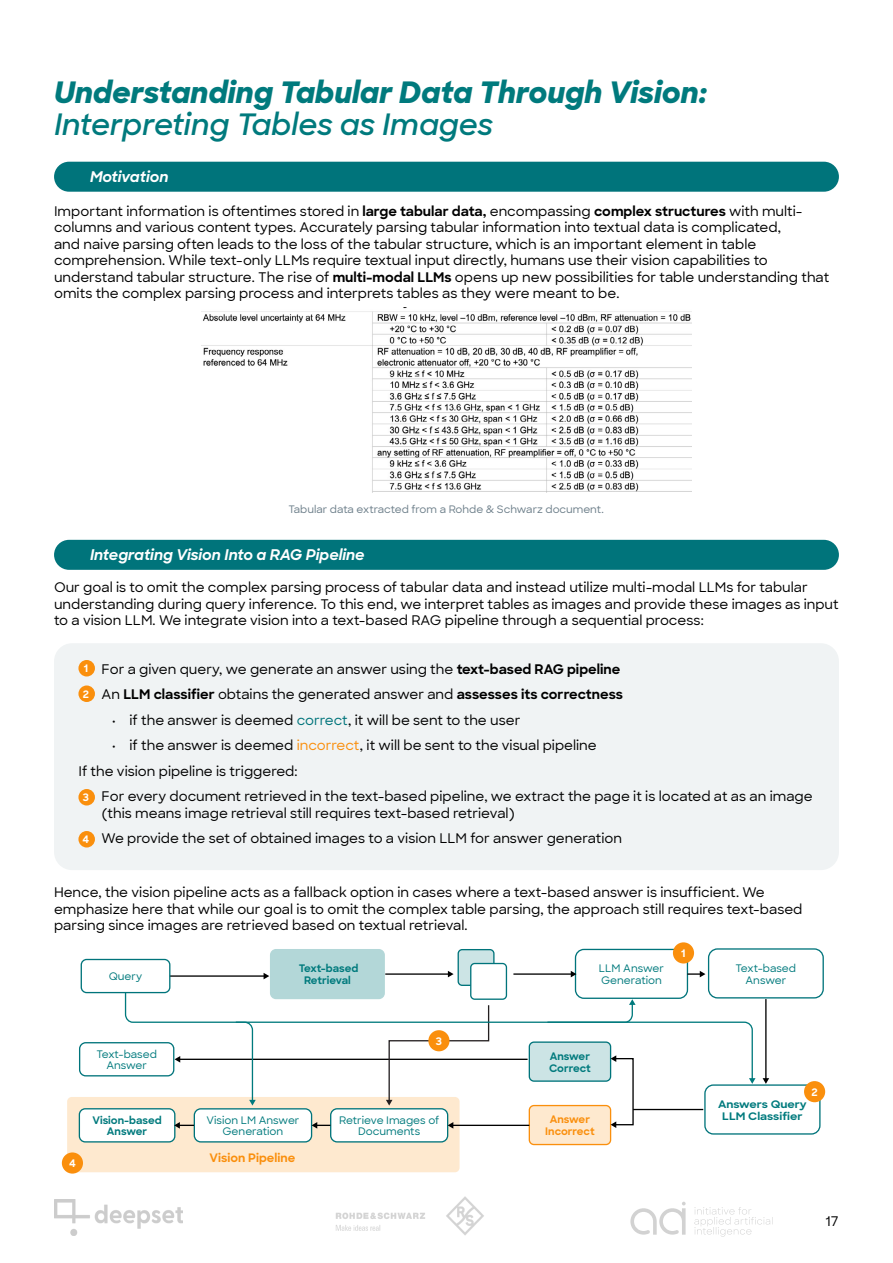
<style>
.page{position:relative;width:893px;height:1263px;background:#fff}
.page>*{position:absolute;margin:0;border:0;box-sizing:border-box;transform-origin:0 0}
.t1{font:italic 800 30px "Sharp Sans";color:#007a7d}
.t2{font:italic 600 30px "Sharp Sans";color:#007a7d}
.t3{font:italic 700 15px "Sharp Sans";color:#fff}
.t4{font:500 13.5px/16.5px "Sharp Sans";color:#000}
.t5{font:700 11.85px "Sharp Sans";color:#fa8f0d}
.t6{font:500 10.5px/11.9px "Sharp Sans";color:#007a7d;text-align:center}
.t7{font:700 10.5px/11.9px "Sharp Sans";color:#007a7d;text-align:center}
.t8{font:500 10.5px "Sharp Sans";color:#6d7f8a}
.t9{font:700 10.5px/11.9px "Sharp Sans";color:#007a7d;text-align:center;scale:1.1 1}
.t10{font:700 10.5px/11.9px "Sharp Sans";color:#fa8f0d;text-align:center}
.t11{font:700 10.5px "Sharp Sans";color:#fff}
.s1{font-weight:700}
.s2{font-weight:700;font-size:10.5px;color:#fff}
.s3{color:#00747b}
.s4{color:#fa8f0d}
</style>
<div class="page">
<img style="left:54px;top:1200px;width:129px;height:35px">
<img style="left:336px;top:1196px;width:148px;height:39px">
<svg style="left:630px;top:1202px;width:56px;height:33px"></svg>
<svg style="left:694px;top:1207px;width:77px;height:30px"></svg>
<div style="left:54px;top:643px;width:785px;height:227px;background:#f0f3f4;border-radius:18px"></div>
<div style="left:54px;top:162px;width:785px;height:30px;background:#00747b;border-radius:15px"></div>
<div style="left:54px;top:540px;width:785px;height:30px;background:#00747b;border-radius:15px"></div>
<div style="left:78px;top:660px;width:17px;height:16px;background:#fa8f0d;border-radius:50%"></div>
<div style="left:78px;top:685px;width:17px;height:17px;background:#fa8f0d;border-radius:50%"></div>
<div style="left:78px;top:789px;width:17px;height:16px;background:#fa8f0d;border-radius:50%"></div>
<div style="left:78px;top:831px;width:17px;height:16px;background:#fa8f0d;border-radius:50%"></div>
<img style="left:201px;top:307px;width:490px;height:185px">
<hr style="left:170px;top:975px;width:95px;height:2px;background:#000">
<svg style="left:264px;top:973px;width:5px;height:6px"></svg>
<div style="left:708px;top:948px;width:116px;height:50px;border:1px solid #00747b;border-radius:9px"></div>
<div style="left:79px;top:1042px;width:95px;height:34px;border:1px solid #00747b;border-radius:6px"></div>
<div style="left:67px;top:1097px;width:393px;height:75px;background:#fee9cf;border-radius:5px"></div>
<div style="left:79px;top:1109px;width:96px;height:33px;background:#fff;border-radius:6px"></div>
<div style="left:79px;top:1108px;width:96px;height:34px;border:1px solid #00747b;border-radius:6px"></div>
<div style="left:331px;top:1109px;width:117px;height:33px;background:#fff;border-radius:6px"></div>
<div style="left:330px;top:1108px;width:118px;height:34px;border:1px solid #00747b;border-radius:6px"></div>
<div style="left:270px;top:949px;width:115px;height:50px;background:#b3d7d8;border-radius:6px"></div>
<div style="left:575px;top:949px;width:113px;height:50px;border:1px solid #00747b;border-radius:8px"></div>
<div style="left:704px;top:1084px;width:116px;height:50px;border:1px solid #00747b;border-radius:8px"></div>
<div style="left:194px;top:1109px;width:118px;height:33px;background:#fff;border-radius:6px"></div>
<div style="left:194px;top:1108px;width:118px;height:34px;border:1px solid #00747b;border-radius:6px"></div>
<div style="left:529px;top:1105px;width:82px;height:39px;background:#fee9cf;border-radius:5px"></div>
<div style="left:529px;top:1105px;width:82px;height:40px;border:1px solid #fa8f0d;border-radius:5px"></div>
<div style="left:615px;top:1058px;width:19px;height:67px;border:1px solid #000"></div>
<svg style="left:611px;top:1121px;width:5px;height:7px"></svg>
<hr style="left:385px;top:973px;width:64px;height:2px;background:#000">
<svg style="left:448px;top:971px;width:6px;height:6px"></svg>
<hr style="left:513px;top:973px;width:59px;height:2px;background:#000">
<svg style="left:571px;top:971px;width:5px;height:6px"></svg>
<hr style="left:765px;top:999px;width:1px;height:80px;background:#000">
<svg style="left:763px;top:1078px;width:6px;height:6px"></svg>
<svg style="left:687px;top:971px;width:18px;height:6px"></svg>
<svg style="left:174px;top:1122px;width:20px;height:6px"></svg>
<svg style="left:312px;top:1122px;width:18px;height:6px"></svg>
<hr style="left:452px;top:1125px;width:77px;height:1px;background:#000">
<svg style="left:448px;top:1122px;width:5px;height:6px"></svg>
<hr style="left:633px;top:1109px;width:70px;height:1px;background:#000">
<div style="left:81px;top:959px;width:89px;height:34px;border:1px solid #00747b;border-radius:5px"></div>
<div style="left:804px;top:1081px;width:21px;height:21px;background:#fa8f0d;border-radius:50%"></div>
<div style="left:673px;top:942px;width:21px;height:21px;background:#fa8f0d;border-radius:50%"></div>
<div style="left:62px;top:1152px;width:21px;height:21px;background:#fa8f0d;border-radius:50%"></div>
<div style="left:458px;top:950px;width:36px;height:35px;background:#cce4e5;border-radius:4px"></div>
<div style="left:458px;top:949px;width:37px;height:37px;border:1px solid #00747b;border-radius:4px"></div>
<div style="left:471px;top:963px;width:35px;height:36px;background:#fff;border-radius:4px"></div>
<div style="left:470px;top:963px;width:37px;height:37px;border:1px solid #00747b;border-radius:4px"></div>
<svg style="left:124px;top:991px;width:631px;height:114px"></svg>
<h1 class="t1" style="left:54px;top:69px;width:655px">Understanding Tabular Data Through Vision:</h1>
<h1 class="t2" style="left:54px;top:101px;width:441px">Interpreting Tables as Images</h1>
<p class="t3" style="left:90px;top:165px;width:80px">Motivation</p>
<p class="t4" style="left:54px;top:202px;width:777px">Important information is oftentimes stored in <span class="s1">large tabular data,</span> encompassing <span class="s1">complex structures</span> with multi&shy;columns and various content types. Accurately parsing tabular information into textual data is complicated,<br>and naive parsing often leads to the loss of the tabular structure, which is an important element in table comprehension. While text-only LLMs require textual input directly, humans use their vision capabilities to understand tabular structure. The rise of <span class="s1">multi-modal LLMs</span> opens up new possibilities for table understanding that omits the complex parsing process and interprets tables as they were meant to be.</p>
<p class="t8" style="left:289px;top:501px;width:317px">Tabular data extracted from a Rohde &amp; Schwarz document.</p>
<p class="t3" style="left:90px;top:543px;width:276px">Integrating Vision Into a RAG Pipeline</p>
<p class="t4" style="left:54px;top:578px;width:786px">Our goal is to omit the complex parsing process of tabular data and instead utilize multi-modal LLMs for tabular understanding during query inference. To this end, we interpret tables as images and provide these images as input to a vision LLM. We integrate vision into a text-based RAG pipeline through a sequential process:</p>
<p class="t4" style="left:83px;top:655px;width:542px;line-height:25.5px"><span class="s2">1</span> For a given query, we generate an answer using the <span class="s1">text-based RAG pipeline<br></span><span class="s2">2</span> An <span class="s1">LLM classifier</span> obtains the generated answer and <span class="s1">assesses its correctness</span></p>
<p class="t4" style="left:111px;top:711px;width:410px">• if the answer is deemed <span class="s3">correct</span>, it will be sent to the user</p>
<p class="t4" style="left:111px;top:736px;width:487px">• if the answer is deemed <span class="s4">incorrect</span>, it will be sent to the visual pipeline</p>
<p class="t4" style="left:78px;top:762px;width:221px">If the vision pipeline is triggered:</p>
<p class="t4" style="left:83px;top:787px;width:731px"><span class="s2">3</span> For every document retrieved in the text-based pipeline, we extract the page it is located at as an image</p>
<p class="t4" style="left:83px;top:799px;width:541px;line-height:25.5px;text-indent:19px">(this means image retrieval still requires text-based retrieval)<br><span class="s2">4</span> We provide the set of obtained images to a vision LLM for answer generation</p>
<p class="t4" style="left:54px;top:883px;width:750px">Hence, the vision pipeline acts as a fallback option in cases where a text-based answer is insufficient. We emphasize here that while our goal is to omit the complex table parsing, the approach still requires text-based parsing since images are retrieved based on textual retrieval.</p>
<p class="t6" style="left:109px;top:970px;width:35px">Query</p>
<p class="t7" style="left:299px;top:962px;width:61px">Text-based<br>Retrieval</p>
<p class="t6" style="left:599px;top:962px;width:66px;text-align:left">LLM Answer<br>Generation</p>
<p class="t11" style="left:681px;top:945px;width:6px">1</p>
<p class="t6" style="left:96px;top:1047px;width:62px">Text-based<br>Answer</p>
<p class="t11" style="left:436px;top:1033px;width:8px">3</p>
<p class="t11" style="left:69px;top:1155px;width:8px">4</p>
<p class="t7" style="left:92px;top:1113px;width:71px">Vision-based<br>Answer</p>
<p class="t6" style="left:339px;top:1113px;width:102px">Retrieve Images of<br>Documents</p>
<p class="t6" style="left:206px;top:1113px;width:94px">Vision LM Answer<br>Generation</p>
<p class="t5" style="left:210px;top:1149px;width:87px">Vision Pipeline</p>
<p class="t7" style="left:549px;top:1050px;width:43px;text-align:left">Answer<br>Correct</p>
<p class="t10" style="left:545px;top:1113px;width:51px">Answer<br>Incorrect</p>
<p class="t6" style="left:736px;top:961px;width:62px">Text-based<br>Answer</p>
<p class="t11" style="left:811px;top:1084px;width:8px">2</p>
<p class="t9" style="left:718px;top:1097px;width:82px">Answers Query<br>LLM Classifier</p>
<p class="t4" style="left:825px;top:1212px;width:15px">17</p>
</div>
